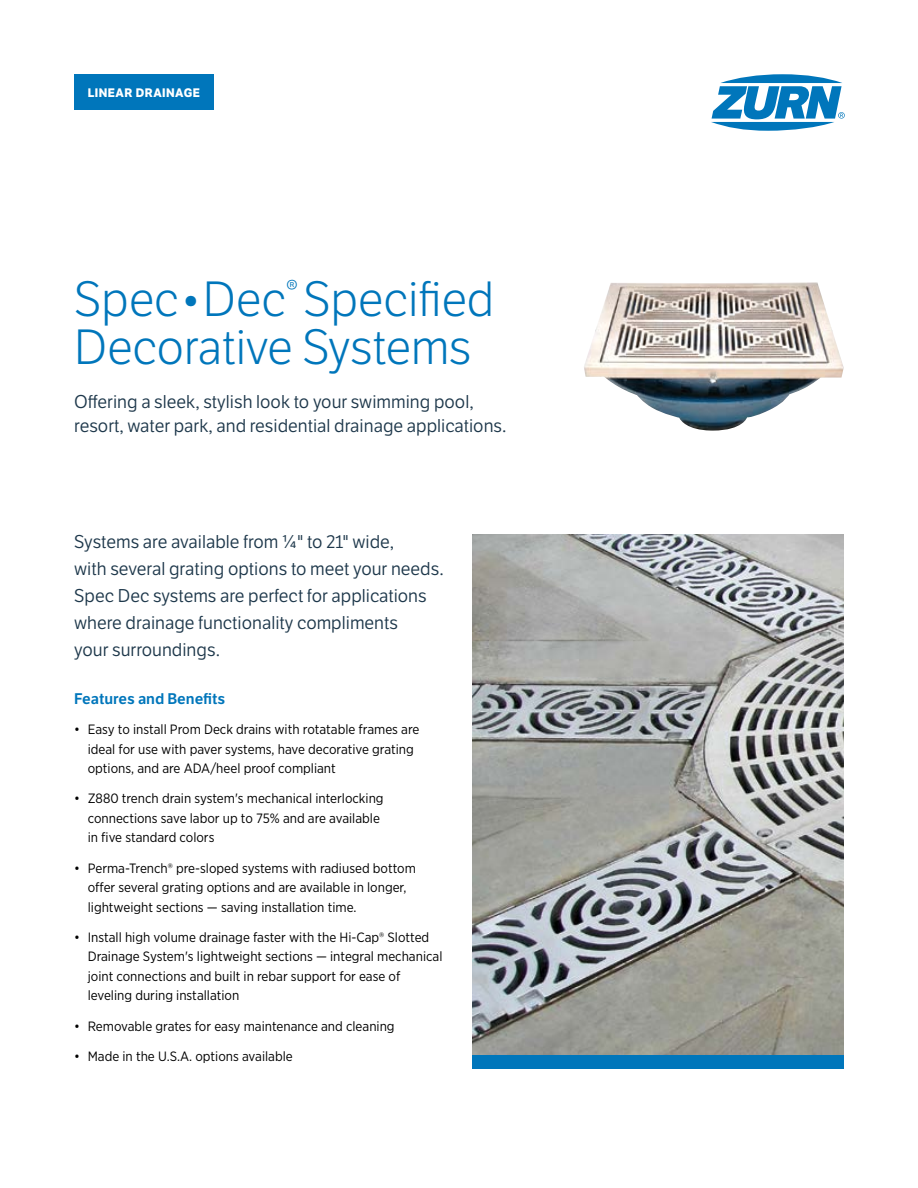
<style>
.page{position:relative;width:918px;height:1188px;background:#fff}
.page>*{position:absolute;margin:0;border:0;box-sizing:border-box;transform-origin:0 0}
.t1{font:48px/48px "LFT Etica Lt";color:#0076bb}
.t2{font:18px/27px "LFT Etica Bk";color:#1e384b}
.t3{font:15px "LFT Etica SB";color:#0076bb}
.t4{font:13.5px/19.5px "Gotham Narrow";color:#000}
.t5{font:700 12px "LFT Etica";letter-spacing:.04em;color:#fff}
</style>
<div class="page">
<svg style="left:711px;top:74px;width:134px;height:57px"></svg>
<img style="left:472px;top:535px;width:372px;height:521px">
<div style="left:74px;top:74px;width:139px;height:36px;background:#0076bb"></div>
<div style="left:472px;top:1056px;width:372px;height:13px;background:#0076bb"></div>
<img style="left:584px;top:283px;width:184px;height:148px">
<p class="t5" style="left:88px;top:85px;width:114px">LINEAR DRAINAGE</p>
<h1 class="t1" style="left:74px;top:277px;width:421px">Spec•Dec<sup>®</sup> Specified<br>Decorative Systems</h1>
<h2 class="t2" style="left:74px;top:390px;width:434px;line-height:24px">Offering a sleek, stylish look to your swimming pool, resort, water park, and residential drainage applications.</h2>
<h2 class="t2" style="left:74px;top:528px;width:371px">Systems are available from ¼" to 21" wide,<br>with several grating options to meet your needs.<br>Spec Dec systems are perfect for applications where drainage functionality compliments<br>your surroundings.</h2>
<p class="t3" style="left:74px;top:689px;width:153px">Features and Benefits</p>
<p class="t4" style="left:88px;top:719px;width:333px;text-indent:-14px">• Easy to install Prom Deck drains with rotatable frames are ideal for use with paver systems, have decorative grating options, and are ADA/heel proof compliant</p>
<p class="t4" style="left:88px;top:789px;width:297px;text-indent:-14px">• Z880 trench drain system's mechanical interlocking connections save labor up to 75% and are available in five standard colors</p>
<p class="t4" style="left:88px;top:858px;width:330px;text-indent:-14px">• Perma-Trench® pre-sloped systems with radiused bottom offer several grating options and are available in longer, lightweight sections — saving installation time.</p>
<p class="t4" style="left:88px;top:927px;width:356px;text-indent:-14px">• Install high volume drainage faster with the Hi-Cap® Slotted Drainage System's lightweight sections — integral mechanical joint connections and built in rebar support for ease of leveling during installation</p>
<p class="t4" style="left:74px;top:1016px;width:322px">• Removable grates for easy maintenance and cleaning</p>
<p class="t4" style="left:74px;top:1046px;width:220px">• Made in the U.S.A. options available</p>
</div>
